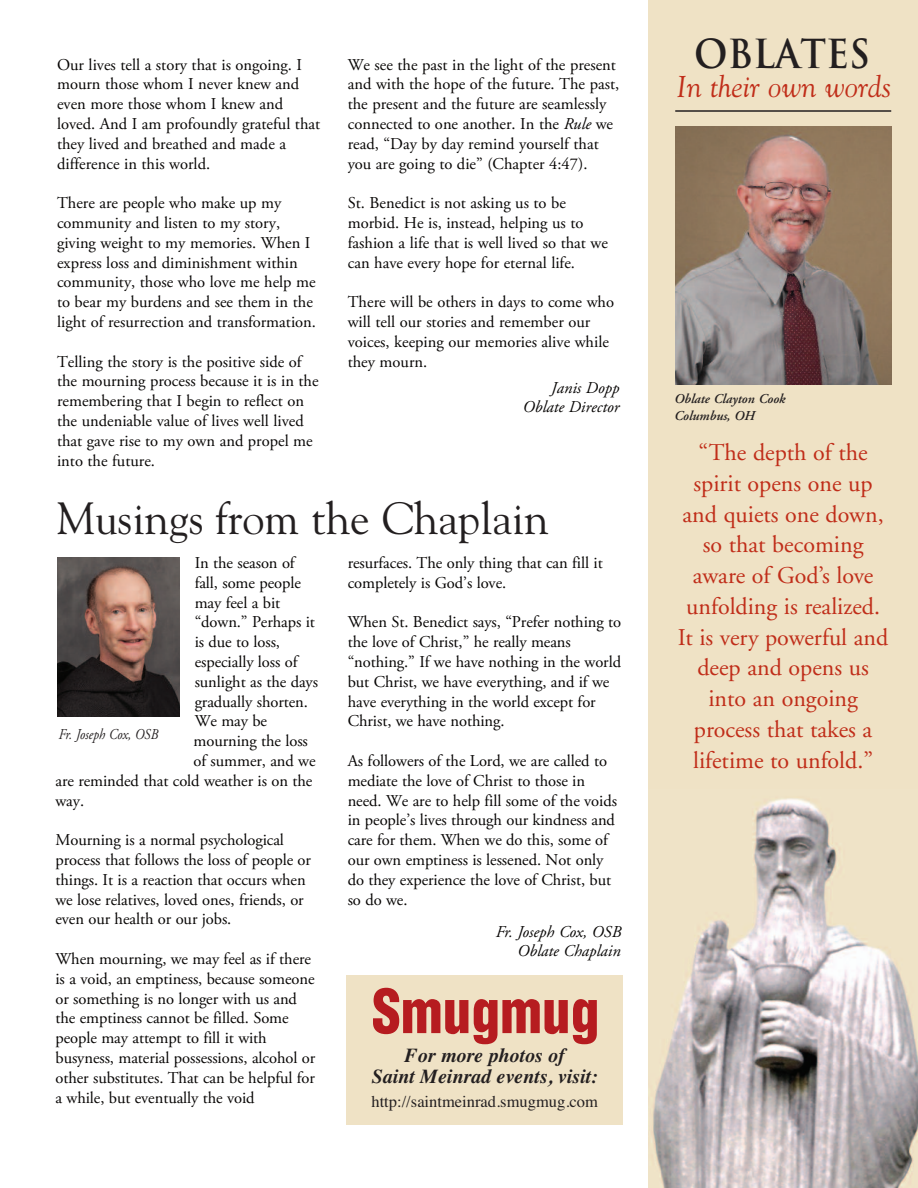
<style>
.page{position:relative;width:918px;height:1188px;background:#fff}
.page>*{position:absolute;margin:0;border:0;box-sizing:border-box;transform-origin:0 0}
.t1{font:900 condensed 59.1px "Helvetica";color:#b61c20}
.t2{font:45px "Goudy";color:#231f20}
.t3{font:700 39px "Trajan Pro";color:#231f20;scale:.93 1}
.t4{font:italic 30px "Goudy";color:#c02d19}
.t5{font:24px/30.8px "Adobe Garamond";color:#c02d19;text-align:center}
.t6{font:italic 700 19.95px/21.3px "Times";color:#231f20;text-align:center}
.t7{font:16.5px/19.8px "Adobe Garamond Pro";letter-spacing:-.005em;color:#070504}
.t8{font:16.5px "Times";color:#231f20}
.t9{font:italic 16.5px/19.8px "Adobe Garamond";color:#070504;text-align:right}
.t10{font:italic 16.5px/19.8px "Adobe Garamond Pro";color:#070504;text-align:right}
.t11{font:italic 15px "Adobe Garamond";color:#231f20;scale:.87 1}
.t12{font:italic 600 13.5px/16.5px "Adobe Garamond";color:#231f20}
.s1{font-style:italic}
</style>
<div class="page">
<div style="left:648px;top:0;width:270px;height:1188px;background:#efe2c5"></div>
<img style="left:675px;top:126px;width:216px;height:259px">
<hr style="left:675px;top:110px;width:216px;height:2px;background:#231f20">
<img style="left:651px;top:798px;width:267px;height:390px">
<img style="left:57px;top:558px;width:123px;height:159px">
<div style="left:346px;top:975px;width:277px;height:149px;background:#efe2c5"></div>
<p class="t7" style="left:57px;top:56px;width:265px">Our lives tell a story that is ongoing. I mourn those whom I never knew and even more those whom I knew and loved. And I am profoundly grateful that they lived and breathed and made a difference in this world.</p>
<p class="t7" style="left:57px;top:195px;width:261px">There are people who make up my community and listen to my story, giving weight to my memories. When I express loss and diminishment within community, those who love me help me to bear my burdens and see them in the light of resurrection and transformation.</p>
<p class="t7" style="left:57px;top:353px;width:263px">Telling the story is the positive side of the mourning process because it is in the remembering that I begin to reflect on the undeniable value of lives well lived that gave rise to my own and propel me into the future.</p>
<p class="t7" style="left:348px;top:56px;width:273px">We see the past in the light of the present and with the hope of the future. The past, the present and the future are seamlessly connected to one another. In the <span class="s1">Rule</span> we read, “Day by day remind yourself that you are going to die” (Chapter 4:47).</p>
<p class="t7" style="left:348px;top:195px;width:262px">St. Benedict is not asking us to be morbid. He is, instead, helping us to fashion a life that is well lived so that we can have every hope for eternal life.</p>
<p class="t7" style="left:348px;top:294px;width:268px">There will be others in days to come who will tell our stories and remember our voices, keeping our memories alive while they mourn.</p>
<p class="t10" style="left:523px;top:379px;width:98px">Janis Dopp<br>Oblate Director</p>
<h2 class="t2" style="left:56px;top:492px;width:494px">Musings from the Chaplain</h2>
<p class="t7" style="left:195px;top:554px;width:102px">In the season of</p>
<p class="t7" style="left:195px;top:574px;width:108px">fall, some people</p>
<p class="t7" style="left:195px;top:594px;width:87px">may feel a bit</p>
<p class="t7" style="left:195px;top:614px;width:122px">“down.” Perhaps it</p>
<p class="t7" style="left:195px;top:634px;width:87px">is due to loss,</p>
<p class="t7" style="left:195px;top:653px;width:104px">especially loss of</p>
<p class="t7" style="left:195px;top:673px;width:125px">sunlight as the days</p>
<p class="t7" style="left:195px;top:693px;width:115px">gradually shorten.</p>
<p class="t7" style="left:195px;top:713px;width:74px">We may be</p>
<p class="t7" style="left:194px;top:733px;width:116px">mourning the loss</p>
<p class="t7" style="left:194px;top:752px;width:124px">of summer, and we</p>
<p class="t7" style="left:55px;top:772px;width:258px">are reminded that cold weather is on the</p>
<p class="t7" style="left:55px;top:792px;width:30px">way.</p>
<p class="t7" style="left:55px;top:832px;width:257px">Mourning is a normal psychological process that follows the loss of people or things. It is a reaction that occurs when we lose relatives, loved ones, friends, or even our health or our jobs.</p>
<p class="t7" style="left:55px;top:950px;width:261px">When mourning, we may feel as if there is a void, an emptiness, because someone or something is no longer with us and the emptiness cannot be filled. Some people may attempt to fill it with busyness, material possessions, alcohol or other substitutes. That can be helpful for a while, but eventually the void</p>
<p class="t11" style="left:58px;top:728px;width:116px">Fr. Joseph Cox, OSB</p>
<p class="t7" style="left:348px;top:554px;width:257px">resurfaces. The only thing that can fill it completely is God’s love.</p>
<p class="t7" style="left:348px;top:614px;width:275px">When St. Benedict says, “Prefer nothing to the love of Christ,” he really means “nothing.” If we have nothing in the world but Christ, we have everything, and if we have everything in the world except for Christ, we have nothing.</p>
<p class="t7" style="left:348px;top:752px;width:271px">As followers of the Lord, we are called to mediate the love of Christ to those in need. We are to help fill some of the voids in people’s lives through our kindness and care for them. When we do this, some of our own emptiness is lessened. Not only do they experience the love of Christ, but so do we.</p>
<p class="t9" style="left:495px;top:923px;width:127px">Fr. Joseph Cox, OSB<br>Oblate Chaplain</p>
<h1 class="t1" style="left:372px;top:978px;width:229px">Smugmug</h1>
<p class="t6" style="left:372px;top:1044px;width:228px">For more photos of<br>Saint Meinrad events, visit:</p>
<p class="t8" style="left:371px;top:1092px;width:228px">http://saintmeinrad.smugmug.com</p>
<h3 class="t3" style="left:694px;top:32px;width:191px">OBLATES</h3>
<h3 class="t4" style="left:677px;top:69px;width:216px">In their own words</h3>
<p class="t12" style="left:674px;top:392px;width:113px">Oblate Clayton Cook<br>Columbus, OH</p>
<h3 class="t5" style="left:678px;top:439px;width:212px">“The depth of the spirit opens one up and quiets one down, so that becoming aware of God’s love unfolding is realized.<br>It is very powerful and deep and opens us into an ongoing process that takes a lifetime to unfold.”</h3>
</div>
